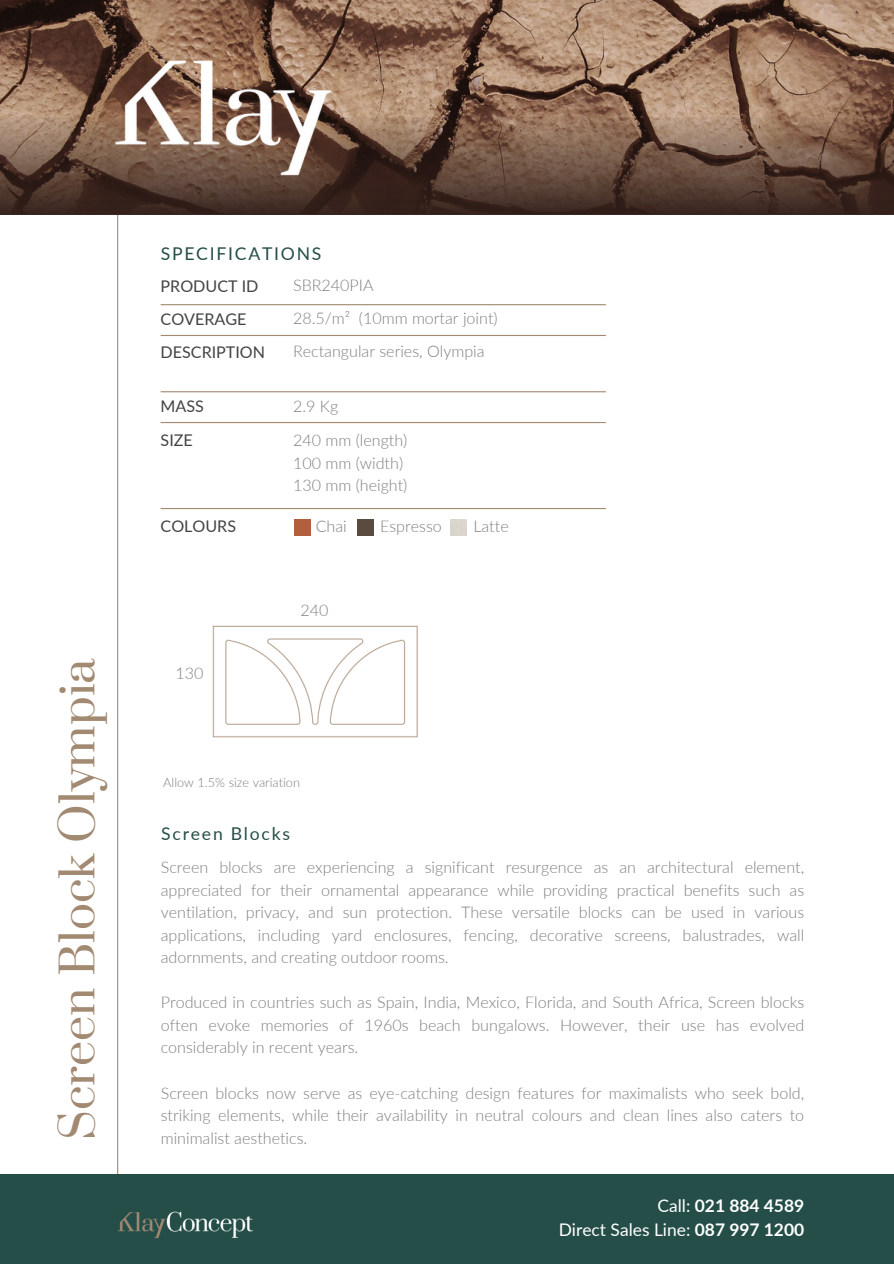
<style>
.page{position:relative;width:894px;height:1264px;background:#fff}
.page>*{position:absolute;margin:0;border:0;box-sizing:border-box;transform-origin:0 0}
.t1{font:44.7px "Prata";color:#a18972}
.t2{font:17.55px "Lato";letter-spacing:.1em;color:#254e48}
.t3{font:17.4px/23.9px "Lato";color:#fff;text-align:right}
.t4{font:300 16.05px/22.5px "Lato";color:#7f7f7f;text-align:justify}
.t5{font:16.05px "Lato";color:#434343}
.t6{font:300 12.75px "Lato";color:#7f7f7f}
.s1{font-weight:700}
</style>
<div class="page">
<hr style="left:117px;top:102px;width:1px;height:1076px;background:#a18972">
<div style="left:0;top:1174px;width:893px;height:89px;background:#254e48"></div>
<img style="left:0;top:0;width:893px;height:117px">
<img style="left:0;top:117px;width:893px;height:97px">
<img style="left:114px;top:51px;width:221px;height:133px">
<hr style="left:161px;top:304px;width:444px;height:1px;background:#a18972">
<hr style="left:161px;top:335px;width:444px;height:1px;background:#a18972">
<hr style="left:161px;top:391px;width:444px;height:1px;background:#a18972">
<hr style="left:161px;top:422px;width:444px;height:1px;background:#a18972">
<hr style="left:161px;top:508px;width:444px;height:1px;background:#a18972">
<img style="left:118px;top:1211px;width:135px;height:28px">
<div style="left:357px;top:519px;width:16px;height:17px;background:#5a4b40"></div>
<div style="left:294px;top:519px;width:16px;height:17px;background:#b15f3d"></div>
<img style="left:212px;top:625px;width:206px;height:113px">
<h1 class="t1" style="left:41px;top:1139px;width:483px;rotate:-90deg">Screen Block Olympia</h1>
<p class="t2" style="left:161px;top:241px;width:162px">SPECIFICATIONS</p>
<p class="t5" style="left:161px;top:274px;width:99px">PRODUCT ID</p>
<p class="t4" style="left:293px;top:273px;width:82px">SBR240PIA</p>
<p class="t5" style="left:161px;top:308px;width:87px">COVERAGE</p>
<p class="t4" style="left:293px;top:307px;width:206px">28.5/m² (10mm mortar joint)</p>
<p class="t5" style="left:161px;top:341px;width:106px">DESCRIPTION</p>
<p class="t4" style="left:293px;top:339px;width:193px">Rectangular series, Olympia</p>
<p class="t5" style="left:161px;top:394px;width:45px">MASS</p>
<p class="t4" style="left:293px;top:394px;width:47px">2.9 Kg</p>
<p class="t5" style="left:161px;top:429px;width:34px">SIZE</p>
<p class="t4" style="left:293px;top:428px;width:116px;text-align:left">240 mm (length)<br>100 mm (width)<br>130 mm (height)</p>
<p class="t5" style="left:161px;top:515px;width:77px">COLOURS</p>
<p class="t4" style="left:315px;top:514px;width:33px">Chai</p>
<p class="t4" style="left:473px;top:514px;width:37px">Latte</p>
<p class="t4" style="left:380px;top:514px;width:63px">Espresso</p>
<p class="t4" style="left:300px;top:598px;width:29px">240</p>
<p class="t4" style="left:175px;top:661px;width:29px">130</p>
<p class="t6" style="left:163px;top:774px;width:138px">Allow 1.5% size variation</p>
<p class="t2" style="left:161px;top:820px;width:130px">Screen Blocks</p>
<p class="t4" style="left:161px;top:855px;width:645px">Screen blocks are experiencing a significant resurgence as an architectural element, appreciated for their ornamental appearance while providing practical benefits such as ventilation, privacy, and sun protection. These versatile blocks can be used in various applications, including yard enclosures, fencing, decorative screens, balustrades, wall adornments, and creating outdoor rooms.</p>
<p class="t4" style="left:161px;top:990px;width:645px">Produced in countries such as Spain, India, Mexico, Florida, and South Africa, Screen blocks often evoke memories of 1960s beach bungalows. However, their use has evolved considerably in recent years.</p>
<p class="t4" style="left:161px;top:1080px;width:645px">Screen blocks now serve as eye-catching design features for maximalists who seek bold, striking elements, while their availability in neutral colours and clean lines also caters to minimalist aesthetics.</p>
<p class="t3" style="left:558px;top:1192px;width:247px">Call: <span class="s1">021 884 4589<br></span>Direct Sales Line: <span class="s1">087 997 1200</span></p>
</div>
